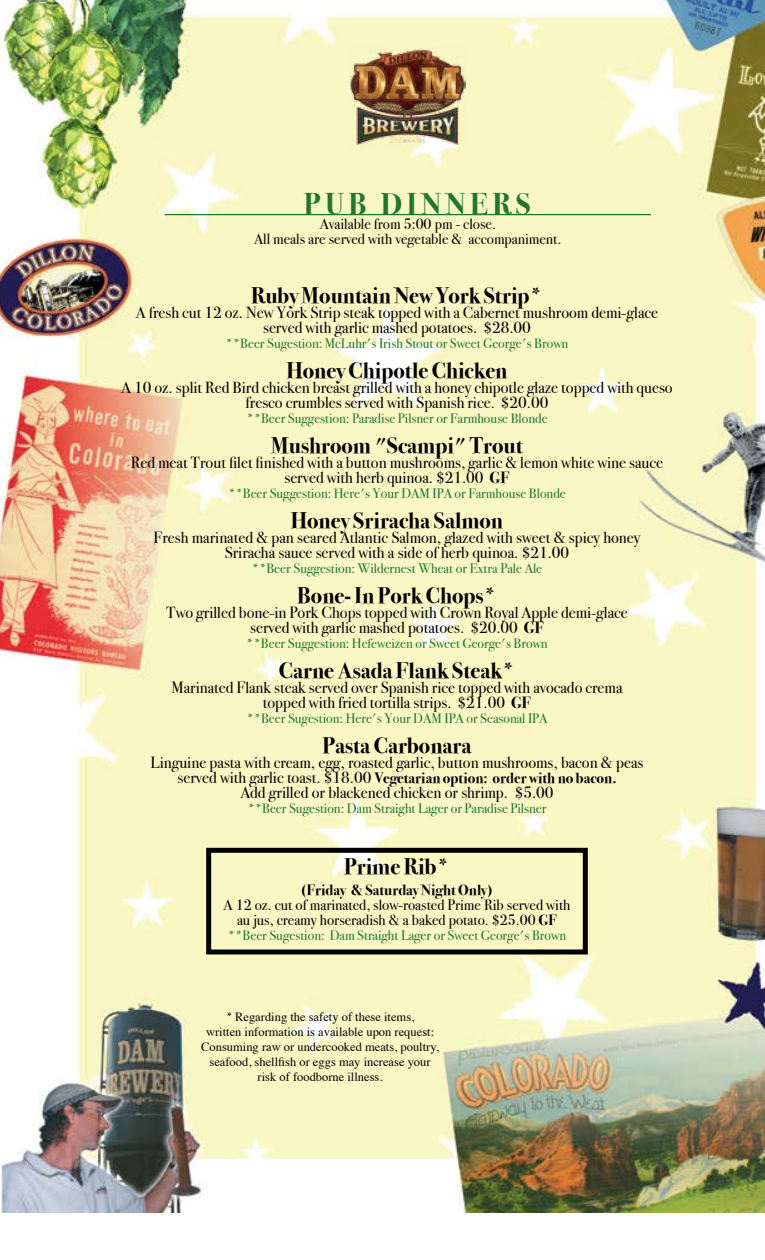
<style>
.page{position:relative;width:765px;height:1260px;background:#fff}
.page>*{position:absolute;margin:0;border:0;box-sizing:border-box;transform-origin:0 0}
.t1{font:700 30px "Bodoni Svty Two ITCTT";letter-spacing:.15em;color:#23772d}
.t2{font:700 22.5px "Bodoni Svty Two ITCTT";color:#000}
.t3{font:16.25px/15px "Bodoni Svty Two ITCTT";color:#000;text-align:center}
.t4{font:15px/15px "Bodoni Svty Two ITCTT";color:#000;text-align:center}
.t5{font:700 15px "Bodoni Svty Two ITCTT";color:#000}
.t6{font:13.75px "Bodoni Svty Two ITCTT";color:#23772d}
.t7{font:12.5px/15px "Times";color:#000;text-align:center}
.s1{font-weight:700}
.s2{font-weight:400;font-size:16.25px}
.s3{font-family:"Bodoni Svty Two ITCTT";font-weight:700}
</style>
<div class="page">
<img style="left:0;top:0;width:765px;height:1213px">
<hr style="left:165px;top:214px;width:486px;height:1px;background:#23772d">
<div style="left:206px;top:848px;width:382px;height:107px;border:5px solid #000"></div>
<img style="left:350px;top:45px;width:115px;height:105px">
<h1 class="t1" style="left:304px;top:179px;width:229px">PUB DINNERS</h1>
<p class="t4" style="left:254px;top:215px;width:309px">Available from 5:00 pm - close.<br>All meals are served with vegetable &amp; accompaniment.</p>
<h2 class="t2" style="left:251px;top:277px;width:293px">Ruby Mountain New York Strip*</h2>
<p class="t3" style="left:136px;top:303px;width:524px">A fresh cut 12 oz. New York Strip steak topped with a Cabernet mushroom demi-glace served with garlic mashed potatoes. $28.00</p>
<p class="t6" style="left:226px;top:332px;width:344px">**Beer Sugestion: McLuhr's Irish Stout or Sweet George's Brown</p>
<h2 class="t2" style="left:286px;top:352px;width:223px">Honey Chipotle Chicken</h2>
<p class="t3" style="left:121px;top:378px;width:553px">A 10 oz. split Red Bird chicken breast grilled with a honey chipotle glaze topped with queso fresco crumbles served with Spanish rice. $20.00</p>
<p class="t6" style="left:246px;top:407px;width:303px">**Beer Suggestion: Paradise Pilsner or Farmhouse Blonde</p>
<h2 class="t2" style="left:271px;top:427px;width:253px">Mushroom "Scampi" Trout</h2>
<p class="t3" style="left:131px;top:453px;width:534px">Red meat Trout filet finished with a button mushrooms, garlic &amp; lemon white wine sauce served with herb quinoa. $21.00 <span class="s1">GF</span></p>
<p class="t6" style="left:228px;top:482px;width:339px">**Beer Suggestion: Here's Your DAM IPA or Farmhouse Blonde</p>
<h2 class="t2" style="left:291px;top:502px;width:214px">Honey Sriracha Salmon</h2>
<p class="t3" style="left:154px;top:528px;width:488px">Fresh marinated &amp; pan seared Atlantic Salmon, glazed with sweet &amp; spicy honey<br>Sriracha sauce served with a side of herb quinoa. $21.00</p>
<p class="t6" style="left:252px;top:557px;width:292px">**Beer Suggestion: Wildernest Wheat or Extra Pale Ale</p>
<h2 class="t2" style="left:297px;top:577px;width:201px">Bone- In Pork Chops*</h2>
<p class="t3" style="left:166px;top:603px;width:463px">Two grilled bone-in Pork Chops topped with Crown Royal Apple demi-glace served with garlic mashed potatoes. $20.00 <span class="s1">GF</span></p>
<p class="t6" style="left:246px;top:632px;width:303px">**Beer Suggestion: Hefeweizen or Sweet George's Brown</p>
<h2 class="t2" style="left:279px;top:652px;width:238px">Carne Asada Flank Steak*</h2>
<p class="t3" style="left:172px;top:678px;width:453px">Marinated Flank steak served over Spanish rice topped with avocado crema topped with fried tortilla strips. $21.00 <span class="s1">GF</span></p>
<p class="t6" style="left:246px;top:707px;width:303px">**Beer Sugestion: Here's Your DAM IPA or Seasonal IPA</p>
<h2 class="t2" style="left:322px;top:727px;width:151px">Pasta Carbonara</h2>
<p class="t3" style="left:151px;top:753px;width:494px">Linguine pasta with cream, egg, roasted garlic, button mushrooms, bacon &amp; peas</p>
<p class="t5" style="left:177px;top:765px;width:441px"><span class="s2">served with garlic toast. $18.00</span> Vegetarian option: order with no bacon.</p>
<p class="t3" style="left:240px;top:783px;width:315px">Add grilled or blackened chicken or shrimp. $5.00</p>
<p class="t6" style="left:248px;top:797px;width:300px">**Beer Sugestion: Dam Straight Lager or Paradise Pilsner</p>
<h2 class="t2" style="left:344px;top:847px;width:107px">Prime Rib*</h2>
<p class="t5" style="left:301px;top:877px;width:194px">(Friday &amp; Saturday Night Only)</p>
<p class="t4" style="left:224px;top:896px;width:348px">A 12 oz. cut of marinated, slow-roasted Prime Rib served with au jus, creamy horseradish &amp; a baked potato. $25.00 <span class="s1">GF</span></p>
<p class="t6" style="left:228px;top:924px;width:340px">**Beer Sugestion: Dam Straight Lager or Sweet George's Brown</p>
<p class="t7" style="left:201px;top:1009px;width:239px"><span class="s3">*</span> Regarding the safety of these items,<br>written information is available upon request:<br>Consuming raw or undercooked meats, poultry, seafood, shellfish or eggs may increase your risk of foodborne illness.</p>
</div>
